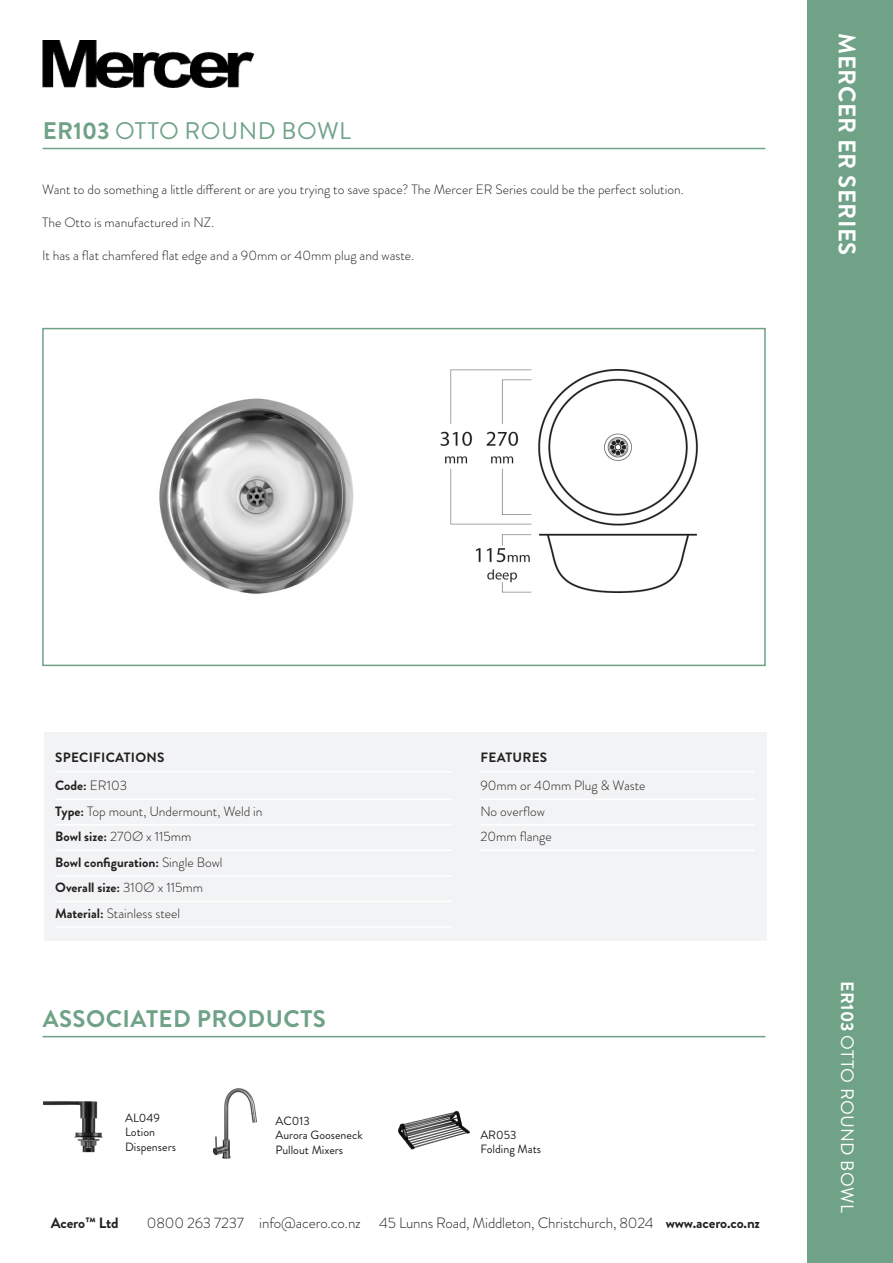
<style>
.page{position:relative;width:893px;height:1263px;background:#fff}
.page>*{position:absolute;margin:0;border:0;box-sizing:border-box;transform-origin:0 0}
.t1{font:24px "Brandon Grotesque";letter-spacing:.02em;color:#6fa287}
.t2{font:700 24px "Brandon Grotesque";letter-spacing:.02em;color:#6fa287}
.t3{font:700 24px "Brandon Grotesque";letter-spacing:.02em;color:#fff}
.t4{font:18px "Brandon Grotesque";letter-spacing:.02em;color:#fff}
.t5{font:300 15px "Brandon Grotesque";letter-spacing:-.01em;color:#231f20}
.t6{font:700 15px "Brandon Grotesque";letter-spacing:-.01em;color:#231f20}
.body{font:300 13.5px "Brandon Grotesque";color:#231f20}
.t7{font:700 13.5px "Brandon Grotesque";color:#231f20}
.t8{font:700 13.5px "Brandon Grotesque";letter-spacing:.02em;color:#231f20}
.t9{font:12px/14.4px "Brandon Grotesque";color:#231f20}
.s1{font-weight:700}
.s2{font-weight:300}
</style>
<div class="page">
<div style="left:42px;top:328px;width:724px;height:338px;border:2px solid #6fa287"></div>
<img style="left:159px;top:398px;width:195px;height:196px">
<hr style="left:43px;top:148px;width:722px;height:1px;background:#6fa287">
<div style="left:44px;top:732px;width:723px;height:209px;background:#f2f3f4"></div>
<hr style="left:55px;top:771px;width:397px;height:1px;background:#fff">
<hr style="left:55px;top:798px;width:397px;height:2px;background:#fff">
<hr style="left:55px;top:824px;width:397px;height:1px;background:#fff">
<hr style="left:55px;top:849px;width:397px;height:2px;background:#fff">
<hr style="left:55px;top:875px;width:397px;height:1px;background:#fff">
<hr style="left:55px;top:900px;width:397px;height:2px;background:#fff">
<hr style="left:55px;top:926px;width:397px;height:1px;background:#fff">
<div style="left:808px;top:0;width:85px;height:1263px;background:#6fa287"></div>
<img style="left:398px;top:1110px;width:72px;height:40px">
<hr style="left:43px;top:1036px;width:722px;height:1px;background:#6fa287">
<img style="left:43px;top:1101px;width:60px;height:52px">
<img style="left:214px;top:1088px;width:42px;height:71px">
<hr style="left:480px;top:771px;width:274px;height:1px;background:#fff">
<hr style="left:480px;top:798px;width:274px;height:2px;background:#fff">
<hr style="left:480px;top:824px;width:274px;height:1px;background:#fff">
<hr style="left:480px;top:849px;width:274px;height:2px;background:#fff">
<img style="left:440px;top:369px;width:257px;height:223px">
<img style="left:42px;top:40px;width:212px;height:47px">
<p class="t1" style="left:43px;top:114px;width:310px"><span class="s1">ER103</span> OTTO ROUND BOWL</p>
<p class="body" style="left:42px;top:180px;width:643px">Want to do something a little different or are you trying to save space? The Mercer ER Series could be the perfect solution.</p>
<p class="body" style="left:42px;top:213px;width:173px">The Otto is manufactured in NZ.</p>
<p class="body" style="left:42px;top:246px;width:373px">It has a flat chamfered flat edge and a 90mm or 40mm plug and waste.</p>
<p class="t3" style="left:864px;top:33px;width:224px;rotate:90deg">MERCER ER SERIES</p>
<p class="t8" style="left:55px;top:748px;width:111px">SPECIFICATIONS</p>
<p class="t7" style="left:55px;top:776px;width:73px">Code: <span class="s2">ER103</span></p>
<p class="body" style="left:55px;top:802px;width:209px"><span class="s1">Type:</span> Top mount, Undermount, Weld in</p>
<p class="body" style="left:55px;top:827px;width:138px"><span class="s1">Bowl size:</span> 270Ø x 115mm</p>
<p class="t7" style="left:55px;top:852px;width:169px">Bowl configuration: <span class="s2">Single Bowl</span></p>
<p class="t7" style="left:55px;top:878px;width:149px">Overall size: <span class="s2">310Ø x 115mm</span></p>
<p class="body" style="left:55px;top:904px;width:126px"><span class="s1">Material:</span> Stainless steel</p>
<p class="t2" style="left:43px;top:1002px;width:285px">ASSOCIATED PRODUCTS</p>
<p class="t9" style="left:125px;top:1111px;width:36px">AL049</p>
<p class="t9" style="left:125px;top:1125px;width:31px">Lotion</p>
<p class="t9" style="left:125px;top:1139px;width:52px">Dispensers</p>
<p class="t9" style="left:275px;top:1114px;width:36px">AC013</p>
<p class="t9" style="left:275px;top:1128px;width:89px">Aurora Gooseneck<br>Pullout Mixers</p>
<p class="t8" style="left:481px;top:748px;width:68px">FEATURES</p>
<p class="body" style="left:480px;top:776px;width:167px">90mm or 40mm Plug &amp; Waste</p>
<p class="body" style="left:480px;top:802px;width:66px">No overflow</p>
<p class="body" style="left:480px;top:827px;width:73px">20mm flange</p>
<p class="t9" style="left:480px;top:1128px;width:38px">AR053</p>
<p class="t9" style="left:480px;top:1142px;width:62px">Folding Mats</p>
<p class="t6" style="left:51px;top:1212px;width:69px">Acero™ Ltd</p>
<p class="t5" style="left:147px;top:1212px;width:615px">0800 263 7237 info@acero.co.nz 45 Lunns Road, Middleton, Christchurch, 8024 <span class="s1">www.acero.co.nz</span></p>
<p class="t4" style="left:860px;top:981px;width:233px;rotate:90deg"><span class="s1">ER103</span> OTTO ROUND BOWL</p>
</div>
